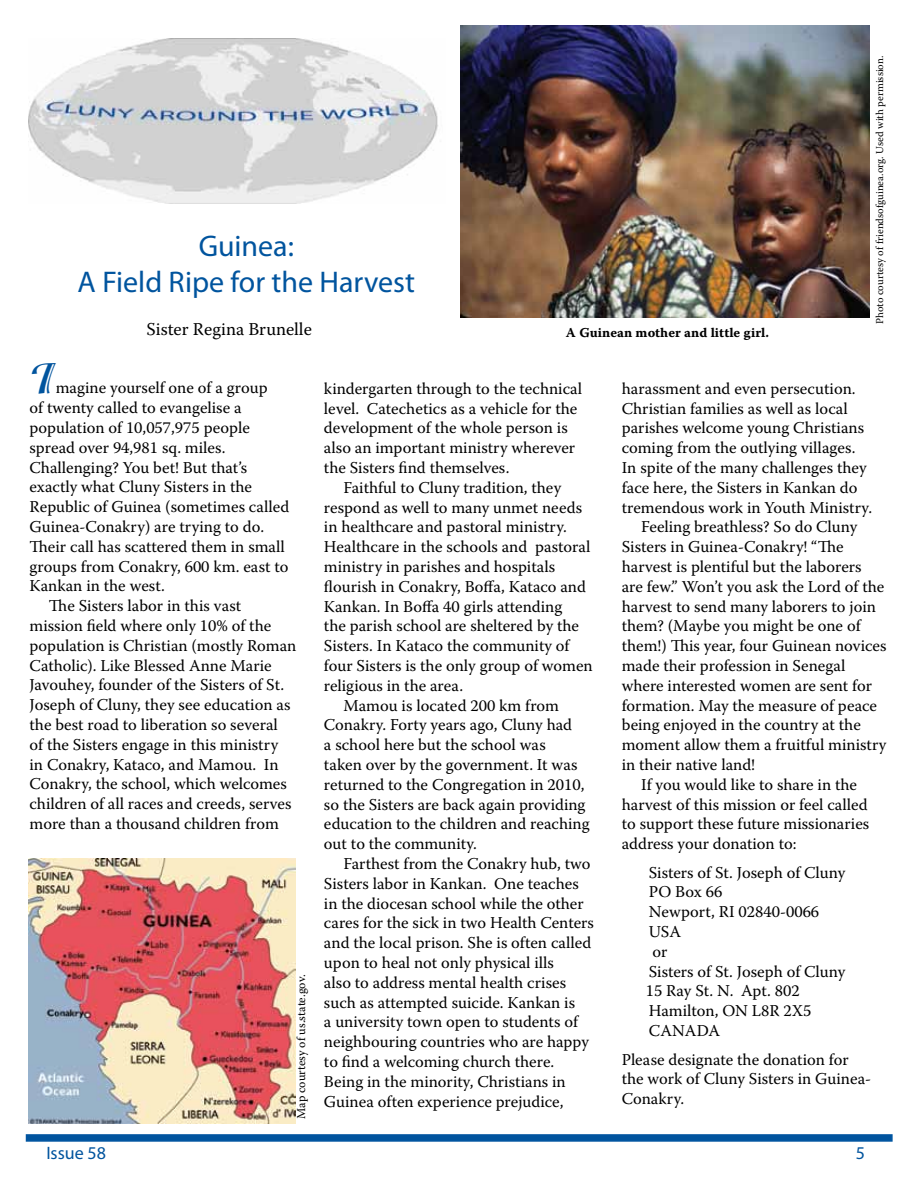
<style>
.page{position:relative;width:918px;height:1188px;background:#fff}
.page>*{position:absolute;margin:0;border:0;box-sizing:border-box;transform-origin:0 0}
.t1{font:700 48px "Isadora";color:#00549e}
.t2{font:30px/36px "Myriad Pro";color:#00549e;text-align:center}
.t3{font:18px "Warnock Pro";color:#000}
.t4{font:18px "Myriad Pro";color:#00549e}
.t5{font:16.5px/19.8px "Warnock Pro";color:#000}
.t6{font:13.5px "Warnock Pro Bold Capt";letter-spacing:.005em;color:#000}
.t7{font:12px "Warnock Pro";color:#000}
.t8{font:10.5px "Warnock Pro";color:#000}
</style>
<div class="page">
<svg style="left:26px;top:1134px;width:867px;height:8px;background:#0f5ea4"></svg>
<img style="left:29px;top:39px;width:409px;height:164px">
<img style="left:460px;top:25px;width:409px;height:293px">
<img style="left:28px;top:859px;width:268px;height:264px">
<h2 class="t2" style="left:78px;top:227px;width:339px">Guinea:<br>A Field Ripe for the Harvest</h2>
<p class="t3" style="left:147px;top:318px;width:167px">Sister Regina Brunelle</p>
<p class="t6" style="left:566px;top:325px;width:205px">A Guinean mother and little girl.</p>
<p class="t8" style="left:874px;top:324px;width:270px;rotate:-90deg">Photo courtesy of friendsofguinea.org. Used with permission.</p>
<h1 class="t1" style="left:30px;top:351px;width:26px">I</h1>
<p class="t5" style="left:56px;top:378px;width:213px">magine yourself one of a group</p>
<p class="t5" style="left:30px;top:398px;width:214px">of twenty called to evangelise a</p>
<p class="t5" style="left:30px;top:417px;width:222px">population of 10,057,975 people</p>
<p class="t5" style="left:30px;top:437px;width:198px">spread over 94,981 sq. miles.</p>
<p class="t5" style="left:30px;top:457px;width:219px">Challenging? You bet! But that’s</p>
<p class="t5" style="left:30px;top:477px;width:224px">exactly what Cluny Sisters in the</p>
<p class="t5" style="left:30px;top:497px;width:261px">Republic of Guinea (sometimes called</p>
<p class="t5" style="left:30px;top:516px;width:236px">Guinea-Conakry) are trying to do.</p>
<p class="t5" style="left:30px;top:536px;width:257px">Their call has scattered them in small</p>
<p class="t5" style="left:30px;top:556px;width:260px">groups from Conakry, 600 km. east to</p>
<p class="t5" style="left:30px;top:576px;width:137px">Kankan in the west.</p>
<p class="t5" style="left:49px;top:596px;width:194px">The Sisters labor in this vast</p>
<p class="t5" style="left:30px;top:615px;width:243px">mission field where only 10% of the</p>
<p class="t5" style="left:30px;top:635px;width:268px">population is Christian (mostly Roman</p>
<p class="t5" style="left:30px;top:655px;width:244px">Catholic). Like Blessed Anne Marie</p>
<p class="t5" style="left:30px;top:675px;width:256px">Javouhey, founder of the Sisters of St.</p>
<p class="t5" style="left:30px;top:695px;width:262px">Joseph of Cluny, they see education as</p>
<p class="t5" style="left:30px;top:714px;width:250px">the best road to liberation so several</p>
<p class="t5" style="left:30px;top:734px;width:250px">of the Sisters engage in this ministry</p>
<p class="t5" style="left:30px;top:754px;width:251px">in Conakry, Kataco, and Mamou. In</p>
<p class="t5" style="left:30px;top:774px;width:259px">Conakry, the school, which welcomes</p>
<p class="t5" style="left:30px;top:794px;width:264px">children of all races and creeds, serves</p>
<p class="t5" style="left:30px;top:813px;width:251px">more than a thousand children from</p>
<p class="t7" style="left:294px;top:1119px;width:146px;rotate:-90deg">Map courtesy of us.state.gov.</p>
<p class="t5" style="left:324px;top:378px;width:260px">kindergarten through to the technical level. Catechetics as a vehicle for the development of the whole person is also an important ministry wherever the Sisters find themselves.</p>
<p class="t5" style="left:343px;top:477px;width:219px">Faithful to Cluny tradition, they</p>
<p class="t5" style="left:324px;top:497px;width:260px">respond as well to many unmet needs</p>
<p class="t5" style="left:324px;top:517px;width:245px">in healthcare and pastoral ministry.</p>
<p class="t5" style="left:324px;top:537px;width:268px">Healthcare in the schools and pastoral</p>
<p class="t5" style="left:324px;top:556px;width:233px">ministry in parishes and hospitals</p>
<p class="t5" style="left:324px;top:576px;width:264px">flourish in Conakry, Boffa, Kataco and</p>
<p class="t5" style="left:324px;top:596px;width:240px">Kankan. In Boffa 40 girls attending</p>
<p class="t5" style="left:324px;top:616px;width:257px">the parish school are sheltered by the</p>
<p class="t5" style="left:324px;top:636px;width:247px">Sisters. In Kataco the community of</p>
<p class="t5" style="left:324px;top:655px;width:270px">four Sisters is the only group of women</p>
<p class="t5" style="left:324px;top:675px;width:141px">religious in the area.</p>
<p class="t5" style="left:343px;top:695px;width:217px">Mamou is located 200 km from</p>
<p class="t5" style="left:324px;top:715px;width:250px">Conakry. Forty years ago, Cluny had</p>
<p class="t5" style="left:324px;top:735px;width:223px">a school here but the school was</p>
<p class="t5" style="left:324px;top:754px;width:255px">taken over by the government. It was</p>
<p class="t5" style="left:324px;top:774px;width:262px">returned to the Congregation in 2010,</p>
<p class="t5" style="left:324px;top:794px;width:263px">so the Sisters are back again providing</p>
<p class="t5" style="left:324px;top:814px;width:267px">education to the children and reaching</p>
<p class="t5" style="left:324px;top:834px;width:154px">out to the community.</p>
<p class="t5" style="left:343px;top:853px;width:249px">Farthest from the Conakry hub, two</p>
<p class="t5" style="left:324px;top:873px;width:256px">Sisters labor in Kankan. One teaches</p>
<p class="t5" style="left:324px;top:893px;width:261px">in the diocesan school while the other</p>
<p class="t5" style="left:324px;top:913px;width:271px">cares for the sick in two Health Centers</p>
<p class="t5" style="left:324px;top:933px;width:269px">and the local prison. She is often called</p>
<p class="t5" style="left:324px;top:952px;width:231px">upon to heal not only physical ills</p>
<p class="t5" style="left:324px;top:972px;width:244px">also to address mental health crises</p>
<p class="t5" style="left:324px;top:992px;width:253px">such as attempted suicide. Kankan is</p>
<p class="t5" style="left:324px;top:1012px;width:256px">a university town open to students of</p>
<p class="t5" style="left:324px;top:1032px;width:266px">neighbouring countries who are happy</p>
<p class="t5" style="left:324px;top:1051px;width:232px">to find a welcoming church there.</p>
<p class="t5" style="left:324px;top:1071px;width:243px">Being in the minority, Christians in</p>
<p class="t5" style="left:324px;top:1091px;width:241px">Guinea often experience prejudice,</p>
<p class="t5" style="left:622px;top:378px;width:235px">harassment and even persecution.</p>
<p class="t5" style="left:622px;top:398px;width:228px">Christian families as well as local</p>
<p class="t5" style="left:622px;top:418px;width:244px">parishes welcome young Christians</p>
<p class="t5" style="left:622px;top:438px;width:235px">coming from the outlying villages.</p>
<p class="t5" style="left:622px;top:457px;width:247px">In spite of the many challenges they</p>
<p class="t5" style="left:622px;top:477px;width:237px">face here, the Sisters in Kankan do</p>
<p class="t5" style="left:622px;top:497px;width:252px">tremendous work in Youth Ministry.</p>
<p class="t5" style="left:641px;top:517px;width:218px">Feeling breathless? So do Cluny</p>
<p class="t5" style="left:622px;top:537px;width:223px">Sisters in Guinea-Conakry! “The</p>
<p class="t5" style="left:622px;top:556px;width:241px">harvest is plentiful but the laborers</p>
<p class="t5" style="left:622px;top:576px;width:264px">are few.” Won’t you ask the Lord of the</p>
<p class="t5" style="left:622px;top:596px;width:256px">harvest to send many laborers to join</p>
<p class="t5" style="left:622px;top:616px;width:240px">them? (Maybe you might be one of</p>
<p class="t5" style="left:622px;top:636px;width:266px">them!) This year, four Guinean novices</p>
<p class="t5" style="left:622px;top:655px;width:225px">made their profession in Senegal</p>
<p class="t5" style="left:622px;top:675px;width:252px">where interested women are sent for</p>
<p class="t5" style="left:622px;top:695px;width:257px">formation. May the measure of peace</p>
<p class="t5" style="left:622px;top:715px;width:241px">being enjoyed in the country at the</p>
<p class="t5" style="left:622px;top:735px;width:266px">moment allow them a fruitful ministry</p>
<p class="t5" style="left:622px;top:754px;width:135px">in their native land!</p>
<p class="t5" style="left:641px;top:774px;width:217px">If you would like to share in the</p>
<p class="t5" style="left:622px;top:794px;width:247px">harvest of this mission or feel called</p>
<p class="t5" style="left:622px;top:814px;width:249px">to support these future missionaries</p>
<p class="t5" style="left:622px;top:834px;width:176px">address your donation to:</p>
<p class="t5" style="left:649px;top:862px;width:198px">Sisters of St. Joseph of Cluny</p>
<p class="t5" style="left:649px;top:882px;width:75px">PO Box 66</p>
<p class="t5" style="left:649px;top:902px;width:172px">Newport, RI 02840-0066</p>
<p class="t5" style="left:649px;top:921px;width:34px">USA</p>
<p class="t5" style="left:653px;top:941px;width:16px">or</p>
<p class="t5" style="left:649px;top:961px;width:198px">Sisters of St. Joseph of Cluny</p>
<p class="t5" style="left:646px;top:981px;width:155px">15 Ray St. N. Apt. 802</p>
<p class="t5" style="left:649px;top:1001px;width:164px">Hamilton, ON L8R 2X5</p>
<p class="t5" style="left:649px;top:1020px;width:73px">CANADA</p>
<p class="t5" style="left:622px;top:1049px;width:251px">Please designate the donation for the work of Cluny Sisters in Guinea-<br>Conakry.</p>
<p class="t4" style="left:46px;top:1142px;width:61px">Issue 58</p>
<p class="t4" style="left:856px;top:1142px;width:11px">5</p>
</div>
